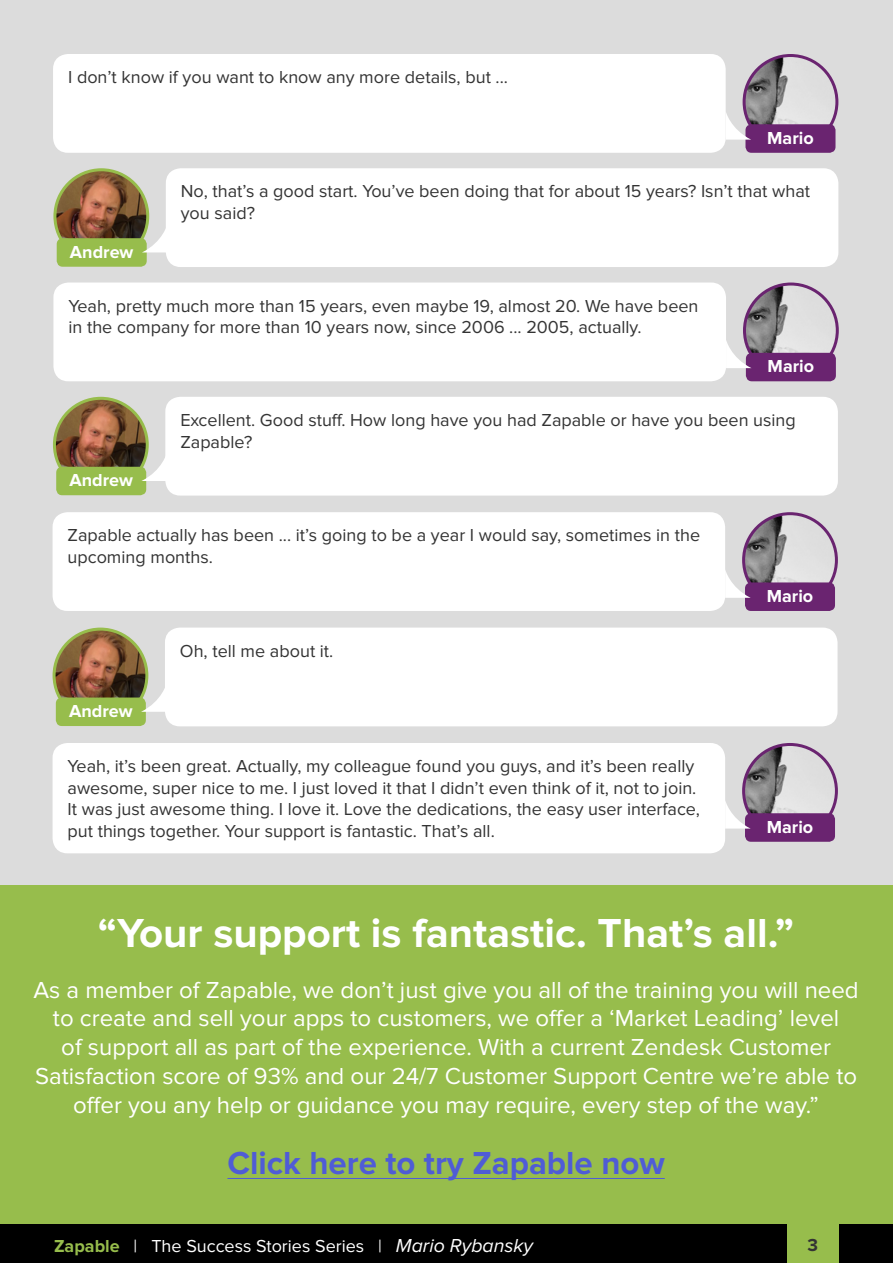
<style>
.page{position:relative;width:893px;height:1263px;background:#dcdcdc}
.page>*{position:absolute;margin:0;border:0;box-sizing:border-box;transform-origin:0 0}
.t1{font:700 42px "Proxima Nova";color:#fff}
.t2{font:700 33px "Proxima Nova";color:#4f5cd6}
.t3{font:24px/28.8px "Proxima Nova";color:#fff;text-align:center}
.t4{font:18px/21.6px "Proxima Nova";color:#343434}
.t5{font:18px "Proxima Nova";color:#fff}
.t6{font:700 18px "Proxima Nova";color:#fff}
.t7{font:700 18px "Proxima Nova";color:#343434}
.s1{font-weight:700;color:#97bd4c}
.s2{font-style:italic;font-size:19.5px}
</style>
<div class="page">
<div style="left:0;top:1224px;width:893px;height:39px;background:#000"></div>
<div style="left:787px;top:1224px;width:52px;height:39px;background:#97bd4c"></div>
<div style="left:0;top:885px;width:893px;height:339px;background:#97bd4c"></div>
<div style="left:53px;top:54px;width:673px;height:99px;background:#fff;border-radius:15px"></div>
<img style="left:744px;top:56px;width:93px;height:92px;border-radius:46px">
<div style="left:743px;top:54px;width:95px;height:96px;border:3px solid #6a2470;border-radius:50%"></div>
<div style="left:745px;top:124px;width:90px;height:29px;background:#6a2470;border-radius:6px"></div>
<svg style="left:726px;top:111px;width:25px;height:29px"></svg>
<div style="left:166px;top:168px;width:672px;height:99px;background:#fff;border-radius:15px"></div>
<img style="left:55px;top:170px;width:93px;height:93px;border-radius:46px">
<div style="left:53px;top:168px;width:96px;height:96px;border:3px solid #97bd4c;border-radius:50%"></div>
<div style="left:53px;top:282px;width:673px;height:99px;background:#fff;border-radius:15px"></div>
<img style="left:744px;top:284px;width:93px;height:93px;border-radius:46px">
<div style="left:743px;top:282px;width:96px;height:96px;border:3px solid #6a2470;border-radius:50%"></div>
<div style="left:746px;top:353px;width:90px;height:28px;background:#6a2470;border-radius:6px"></div>
<svg style="left:726px;top:340px;width:25px;height:28px"></svg>
<div style="left:57px;top:238px;width:90px;height:29px;background:#97bd4c;border-radius:6px"></div>
<svg style="left:142px;top:224px;width:24px;height:28px"></svg>
<div style="left:165px;top:397px;width:673px;height:99px;background:#fff;border-radius:15px"></div>
<img style="left:54px;top:398px;width:93px;height:93px;border-radius:46px">
<div style="left:53px;top:397px;width:96px;height:96px;border:3px solid #97bd4c;border-radius:50%"></div>
<div style="left:56px;top:467px;width:90px;height:28px;background:#97bd4c;border-radius:6px"></div>
<svg style="left:141px;top:452px;width:25px;height:29px"></svg>
<div style="left:53px;top:512px;width:672px;height:99px;background:#fff;border-radius:15px"></div>
<img style="left:744px;top:514px;width:92px;height:92px;border-radius:46px">
<div style="left:742px;top:512px;width:96px;height:96px;border:3px solid #6a2470;border-radius:50%"></div>
<div style="left:745px;top:582px;width:90px;height:29px;background:#6a2470;border-radius:6px"></div>
<svg style="left:725px;top:569px;width:26px;height:29px"></svg>
<div style="left:165px;top:628px;width:672px;height:98px;background:#fff;border-radius:15px"></div>
<img style="left:54px;top:629px;width:93px;height:93px;border-radius:46px">
<div style="left:53px;top:628px;width:95px;height:95px;border:3px solid #97bd4c;border-radius:50%"></div>
<div style="left:56px;top:697px;width:90px;height:29px;background:#97bd4c;border-radius:6px"></div>
<svg style="left:141px;top:683px;width:24px;height:29px"></svg>
<div style="left:53px;top:743px;width:672px;height:110px;background:#fff;border-radius:15px"></div>
<img style="left:744px;top:744px;width:92px;height:93px;border-radius:46px">
<div style="left:742px;top:743px;width:96px;height:96px;border:3px solid #6a2470;border-radius:50%"></div>
<div style="left:745px;top:813px;width:90px;height:29px;background:#6a2470;border-radius:6px"></div>
<svg style="left:725px;top:800px;width:26px;height:28px"></svg>
<hr style="left:227px;top:1178px;width:438px;height:1px;background:#4f5cd6">
<p class="t4" style="left:68px;top:67px;width:441px">I don’t know if you want to know any more details, but ...</p>
<p class="t6" style="left:767px;top:127px;width:48px">Mario</p>
<p class="t6" style="left:70px;top:241px;width:65px">Andrew</p>
<p class="t4" style="left:181px;top:181px;width:631px">No, that’s a good start. You’ve been doing that for about 15 years? Isn’t that what you said?</p>
<p class="t4" style="left:68px;top:295px;width:632px">Yeah, pretty much more than 15 years, even maybe 19, almost 20. We have been in the company for more than 10 years now, since 2006 ... 2005, actually.</p>
<p class="t6" style="left:768px;top:356px;width:48px">Mario</p>
<p class="t6" style="left:69px;top:470px;width:65px">Andrew</p>
<p class="t4" style="left:180px;top:409px;width:617px">Excellent. Good stuff. How long have you had Zapable or have you been using<br>Zapable?</p>
<p class="t4" style="left:68px;top:525px;width:634px">Zapable actually has been ... it’s going to be a year I would say, sometimes in the upcoming months.</p>
<p class="t6" style="left:69px;top:701px;width:65px">Andrew</p>
<p class="t4" style="left:180px;top:640px;width:155px">Oh, tell me about it.</p>
<p class="t4" style="left:68px;top:756px;width:634px">Yeah, it’s been great. Actually, my colleague found you guys, and it’s been really awesome, super nice to me. I just loved it that I didn’t even think of it, not to join.<br>It was just awesome thing. I love it. Love the dedications, the easy user interface, put things together. Your support is fantastic. That’s all.</p>
<p class="t6" style="left:767px;top:586px;width:48px">Mario</p>
<p class="t6" style="left:767px;top:816px;width:48px">Mario</p>
<h1 class="t1" style="left:98px;top:909px;width:698px">“Your support is fantastic. That’s all.”</h1>
<p class="t3" style="left:34px;top:976px;width:827px">As a member of Zapable, we don’t just give you all of the training you will need to create and sell your apps to customers, we offer a ‘Market Leading’ level<br>of support all as part of the experience. With a current Zendesk Customer Satisfaction score of 93% and our 24/7 Customer Support Centre we’re able to offer you any help or guidance you may require, every step of the way.”</p>
<h2 class="t2" style="left:227px;top:1144px;width:439px">Click here to try Zapable now</h2>
<p class="t5" style="left:54px;top:1235px;width:481px"><span class="s1">Zapable</span> | The Success Stories Series | <span class="s2">Mario Rybansky</span></p>
<p class="t7" style="left:808px;top:1234px;width:12px">3</p>
</div>
